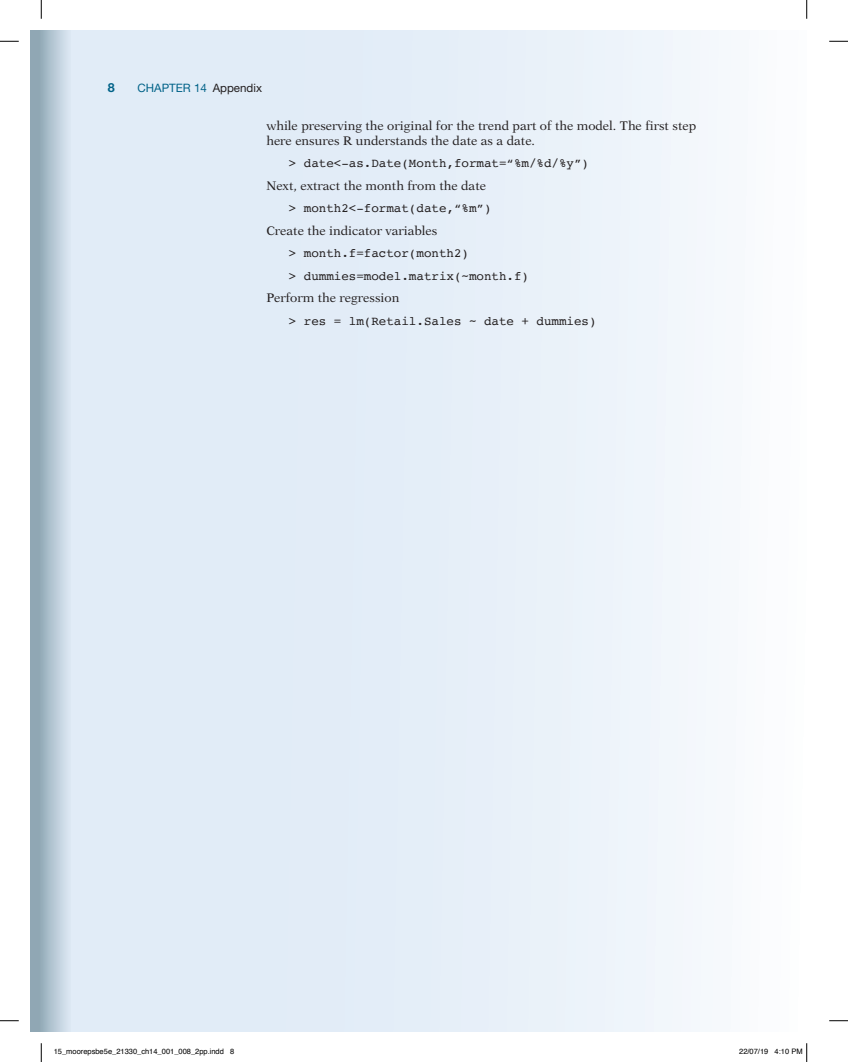
<style>
.page{position:relative;width:848px;height:1062px;background:#fff}
.page>*{position:absolute;margin:0;border:0;box-sizing:border-box;transform-origin:0 0}
.t1{font:12.5px/22.5px "Courier";color:#231f20}
.t2{font:12.5px/15px "New Aster LT Std";color:#231f20}
.t3{font:700 12.5px "Helvetica Neue LT Std";color:#006288}
.t4{font:11.5px "Helvetica Neue LT Std";color:#006288}
.t5{font:7.5px "Helvetica";color:#000}
.s1{color:#231f20}
.s2{font-family:"Courier"}
.s3{font-family:"New Aster LT Std"}
</style>
<div class="page">
<div style="left:71px;top:30px;width:648px;height:1001px;background:#e2ecf7"></div>
<svg style="left:0;top:41px;width:19px;height:1px"></svg>
<svg style="left:829px;top:41px;width:19px;height:1px"></svg>
<svg style="left:0;top:1020px;width:19px;height:1px"></svg>
<svg style="left:829px;top:1020px;width:19px;height:1px"></svg>
<svg style="left:41px;top:0;width:1px;height:19px"></svg>
<svg style="left:41px;top:1043px;width:1px;height:18px"></svg>
<svg style="left:806px;top:0;width:1px;height:19px"></svg>
<svg style="left:806px;top:1043px;width:1px;height:18px"></svg>
<p class="t3" style="left:108px;top:80px;width:8px">8</p>
<p class="t4" style="left:138px;top:81px;width:126px">CHAPTER 14 <span class="s1">Appendix</span></p>
<p class="t2" style="left:266px;top:118px;width:431px">while preserving the original for the trend part of the model. The first step here ensures R understands the date as a date.</p>
<p class="t1" style="left:289px;top:151px;width:302px">&gt; date&lt;-as.Date(Month,format=“%m/%d/%y”)</p>
<p class="t2" style="left:289px;top:174px;width:204px;line-height:22.5px;text-indent:-22px">Next, extract the month from the date <span class="s2">&gt; month2&lt;-format(date,“%m”)</span></p>
<p class="t1" style="left:289px;top:219px;width:242px;text-indent:-22px"><span class="s3">Create the indicator variables<br></span>&gt; month.f=factor(month2)<br>&gt; dummies=model.matrix(~month.f)</p>
<p class="t1" style="left:289px;top:286px;width:309px;text-indent:-22px"><span class="s3">Perform the regression<br></span>&gt; res = lm(Retail.Sales ~ date + dummies)</p>
<p class="t5" style="left:54px;top:1045px;width:182px">15_moorepsbe5e_21330_ch14_001_008_2pp.indd 8</p>
<p class="t5" style="left:739px;top:1045px;width:65px">22/07/19 4:10 PM</p>
</div>
